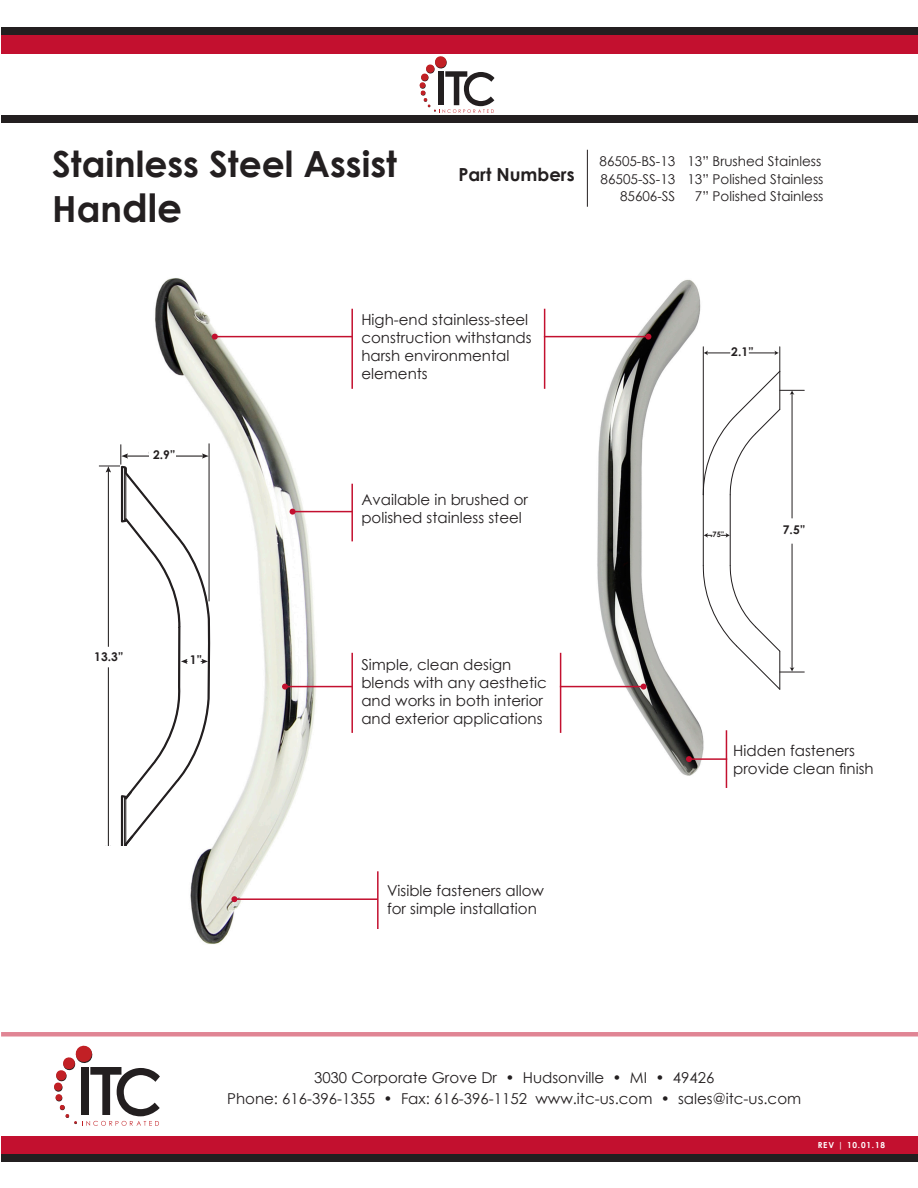
<style>
.page{position:relative;width:918px;height:1188px;background:#fff}
.page>*{position:absolute;margin:0;border:0;box-sizing:border-box;transform-origin:0 0}
.t1{font:700 36px/45px "Century Gothic";color:#231f20}
.t2{font:700 18px "Century Gothic";color:#231f20}
.t3{font:15px/18px "Century Gothic";color:#231f20}
.t4{font:13.5px "Century Gothic";color:#231f20}
.t5{font:700 12px "Century Gothic";color:#231f20}
.t6{font:700 8.25px "Century Gothic";letter-spacing:.1em;color:#fff}
.t7{font:700 7.5px "Century Gothic";color:#231f20}
.s1{font-size:39px}
</style>
<div class="page">
<div style="left:1px;top:1136px;width:917px;height:19px;background:#c3102f"></div>
<div style="left:1px;top:34px;width:917px;height:19px;background:#c3102f"></div>
<div style="left:1px;top:1155px;width:917px;height:7px;background:#231f20"></div>
<div style="left:1px;top:28px;width:917px;height:7px;background:#231f20"></div>
<div style="left:1px;top:115px;width:917px;height:7px;background:#231f20"></div>
<svg style="left:54px;top:1046px;width:106px;height:80px"></svg>
<div style="left:1px;top:1032px;width:917px;height:5px;background:#e08594"></div>
<svg style="left:420px;top:56px;width:75px;height:57px"></svg>
<hr style="left:587px;top:150px;width:1px;height:57px;background:#231f20">
<img style="left:155px;top:278px;width:198px;height:666px">
<hr style="left:234px;top:898px;width:144px;height:2px;background:#c3102f">
<svg style="left:231px;top:896px;width:6px;height:6px"></svg>
<hr style="left:377px;top:871px;width:2px;height:58px;background:#c3102f">
<hr style="left:285px;top:686px;width:67px;height:1px;background:#c3102f">
<svg style="left:282px;top:684px;width:6px;height:6px"></svg>
<hr style="left:351px;top:653px;width:2px;height:80px;background:#c3102f">
<hr style="left:293px;top:511px;width:59px;height:1px;background:#c3102f">
<svg style="left:290px;top:509px;width:6px;height:6px"></svg>
<hr style="left:351px;top:484px;width:2px;height:57px;background:#c3102f">
<hr style="left:215px;top:336px;width:137px;height:1px;background:#c3102f">
<svg style="left:212px;top:334px;width:6px;height:6px"></svg>
<hr style="left:351px;top:309px;width:2px;height:80px;background:#c3102f">
<img style="left:594px;top:279px;width:119px;height:497px">
<hr style="left:560px;top:686px;width:84px;height:1px;background:#c3102f">
<svg style="left:641px;top:684px;width:6px;height:6px"></svg>
<hr style="left:560px;top:653px;width:1px;height:80px;background:#c3102f">
<hr style="left:689px;top:758px;width:38px;height:2px;background:#c3102f">
<svg style="left:686px;top:756px;width:6px;height:6px"></svg>
<hr style="left:726px;top:730px;width:1px;height:58px;background:#c3102f">
<hr style="left:544px;top:336px;width:104px;height:1px;background:#c3102f">
<svg style="left:645px;top:334px;width:6px;height:6px"></svg>
<hr style="left:544px;top:309px;width:1px;height:80px;background:#c3102f">
<hr style="left:209px;top:443px;width:1px;height:158px;background:#231f20">
<hr style="left:730px;top:495px;width:1px;height:71px;background:#231f20">
<hr style="left:703px;top:495px;width:1px;height:71px;background:#231f20">
<hr style="left:792px;top:393px;width:1px;height:125px;background:#231f20">
<hr style="left:792px;top:544px;width:1px;height:125px;background:#231f20">
<svg style="left:702px;top:565px;width:102px;height:126px"></svg>
<svg style="left:704px;top:533px;width:8px;height:5px"></svg>
<svg style="left:721px;top:533px;width:9px;height:5px"></svg>
<svg style="left:702px;top:347px;width:102px;height:149px"></svg>
<svg style="left:98px;top:444px;width:113px;height:402px"></svg>
<p class="t1" style="left:52px;top:140px;width:346px">Stainless Steel Assist<br>Han<span class="s1">dle</span></p>
<p class="t4" style="left:600px;top:152px;width:77px">86505-BS-13</p>
<p class="t4" style="left:687px;top:152px;width:135px">13” Brushed Stainless</p>
<p class="t2" style="left:458px;top:161px;width:118px">Part Numbers</p>
<p class="t4" style="left:601px;top:170px;width:76px">86505-SS-13</p>
<p class="t4" style="left:687px;top:170px;width:138px">13” Polished Stainless</p>
<p class="t4" style="left:620px;top:187px;width:57px">85606-SS</p>
<p class="t4" style="left:695px;top:187px;width:130px">7” Polished Stainless</p>
<p class="t5" style="left:153px;top:445px;width:24px">2.9”</p>
<p class="t5" style="left:94px;top:647px;width:31px">13.3”</p>
<p class="t5" style="left:190px;top:650px;width:14px">1”</p>
<p class="t3" style="left:361px;top:310px;width:172px">High-end stainless-steel construction withstands harsh environmental elements</p>
<p class="t3" style="left:361px;top:490px;width:168px">Available in brushed or polished stainless steel</p>
<p class="t3" style="left:361px;top:655px;width:187px">Simple, clean design blends with any aesthetic and works in both interior and exterior applications</p>
<p class="t3" style="left:387px;top:881px;width:159px">Visible fasteners allow for simple installation</p>
<p class="t5" style="left:731px;top:343px;width:24px">2.1”</p>
<p class="t7" style="left:710px;top:529px;width:16px">.75”</p>
<p class="t5" style="left:783px;top:521px;width:24px">7.5”</p>
<p class="t3" style="left:733px;top:741px;width:142px">Hidden fasteners provide clean finish</p>
<p class="t3" style="left:227px;top:1067px;width:576px;line-height:21px;text-align:center">3030 Corporate Grove Dr • Hudsonville • MI • 49426<br>Phone: 616-396-1355 • Fax: 616-396-1152 www.itc-us.com • sales@itc-us.com</p>
<p class="t6" style="left:818px;top:1139px;width:69px">REV | 10.01.18</p>
</div>
